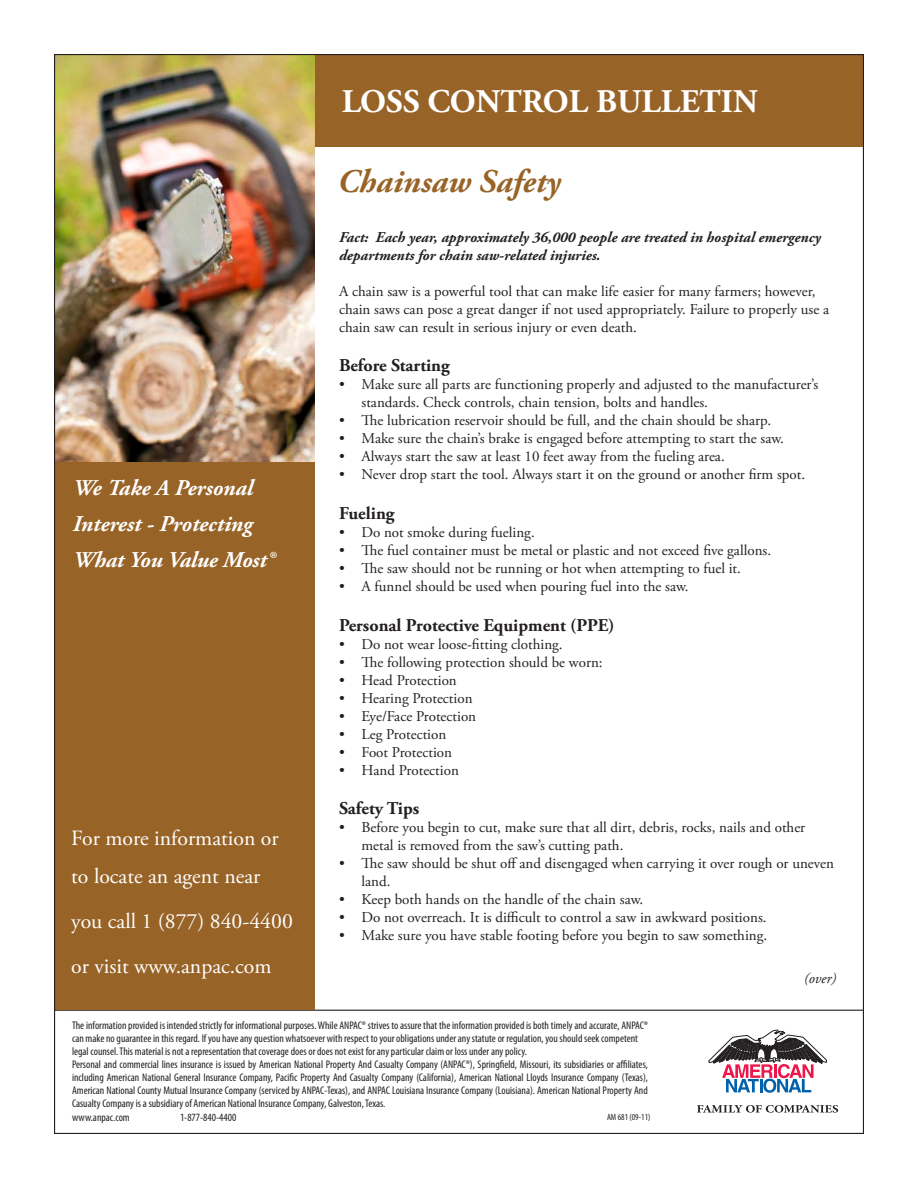
<style>
.page{position:relative;width:918px;height:1188px;background:#fff}
.page>*{position:absolute;margin:0;border:0;box-sizing:border-box;transform-origin:0 0}
.t1{font:700 33px "Adobe Garamond Pro";color:#fff}
.t2{font:italic 700 33px "Adobe Garamond Pro";color:#986327}
.t3{font:italic 700 22.5px/36px "Adobe Garamond Pro";color:#fff}
.t4{font:21.75px/37.5px "Adobe Garamond Pro";color:#fff}
.t5{font:700 18px "Adobe Garamond Pro";color:#231f20}
.t6{font:15px/18px "Adobe Garamond Pro";color:#231f20}
.t7{font:italic 700 15px/18px "Adobe Garamond Pro";color:#231f20}
.t8{font:italic 15px "Adobe Garamond Pro";color:#231f20}
.t9{font:condensed 11.1px/13px "Myriad Pro";color:#231f20}
.t10{font:condensed 9px "Myriad Pro";color:#231f20}
</style>
<div class="page">
<hr style="left:54px;top:1010px;width:810px;height:1px;background:#231f20">
<div style="left:312px;top:55px;width:551px;height:92px;background:#986327"></div>
<div style="left:54px;top:455px;width:261px;height:555px;background:#986327"></div>
<svg style="left:708px;top:1030px;width:119px;height:63px"></svg>
<svg style="left:697px;top:1105px;width:141px;height:8px"></svg>
<img style="left:56px;top:56px;width:259px;height:406px">
<h1 class="t1" style="left:342px;top:82px;width:417px">LOSS CONTROL BULLETIN</h1>
<h2 class="t3" style="left:73px;top:471px;width:203px">We Take A Personal<br>Interest - Protecting<br>What You Value Most®</h2>
<h3 class="t4" style="left:71px;top:821px;width:209px">For more information or to locate an agent near</h3>
<h3 class="t4" style="left:71px;top:899px;width:223px;line-height:45px">you call 1 (877) 840-4400 or visit www.anpac.com</h3>
<h1 class="t2" style="left:338px;top:162px;width:225px">Chainsaw Safety</h1>
<p class="t7" style="left:339px;top:228px;width:483px">Fact: Each year, approximately 36,000 people are treated in hospital emergency departments for chain saw-related injuries.</p>
<p class="t6" style="left:339px;top:283px;width:492px">A chain saw is a powerful tool that can make life easier for many farmers; however, chain saws can pose a great danger if not used appropriately. Failure to properly use a chain saw can result in serious injury or even death.</p>
<p class="t5" style="left:339px;top:355px;width:112px">Before Starting</p>
<p class="t6" style="left:362px;top:376px;width:458px;text-indent:-22px">• Make sure all parts are functioning properly and adjusted to the manufacturer’s standards. Check controls, chain tension, bolts and handles.</p>
<p class="t6" style="left:339px;top:412px;width:434px">• The lubrication reservoir should be full, and the chain should be sharp.</p>
<p class="t6" style="left:339px;top:430px;width:446px">• Make sure the chain’s brake is engaged before attempting to start the saw.</p>
<p class="t6" style="left:339px;top:448px;width:387px">• Always start the saw at least 10 feet away from the fueling area.</p>
<p class="t6" style="left:339px;top:466px;width:468px">• Never drop start the tool. Always start it on the ground or another firm spot.</p>
<p class="t5" style="left:339px;top:503px;width:57px">Fueling</p>
<p class="t6" style="left:339px;top:524px;width:197px">• Do not smoke during fueling.</p>
<p class="t6" style="left:339px;top:542px;width:434px">• The fuel container must be metal or plastic and not exceed five gallons.</p>
<p class="t6" style="left:339px;top:560px;width:404px">• The saw should not be running or hot when attempting to fuel it.</p>
<p class="t6" style="left:339px;top:578px;width:351px">• A funnel should be used when pouring fuel into the saw.</p>
<p class="t5" style="left:339px;top:614px;width:277px">Personal Protective Equipment (PPE)</p>
<p class="t6" style="left:339px;top:635px;width:225px">• Do not wear loose-fitting clothing.</p>
<p class="t6" style="left:339px;top:653px;width:265px">• The following protection should be worn:</p>
<p class="t6" style="left:339px;top:671px;width:119px">• Head Protection</p>
<p class="t6" style="left:339px;top:689px;width:135px">• Hearing Protection</p>
<p class="t6" style="left:339px;top:707px;width:139px">• Eye/Face Protection</p>
<p class="t6" style="left:339px;top:725px;width:109px">• Leg Protection</p>
<p class="t6" style="left:339px;top:743px;width:115px">• Foot Protection</p>
<p class="t6" style="left:339px;top:761px;width:121px">• Hand Protection</p>
<p class="t5" style="left:339px;top:798px;width:82px">Safety Tips</p>
<p class="t6" style="left:362px;top:819px;width:445px;text-indent:-22px">• Before you begin to cut, make sure that all dirt, debris, rocks, nails and other metal is removed from the saw’s cutting path.</p>
<p class="t6" style="left:362px;top:855px;width:474px;text-indent:-22px">• The saw should be shut off and disengaged when carrying it over rough or uneven land.</p>
<p class="t6" style="left:339px;top:891px;width:306px">• Keep both hands on the handle of the chain saw.</p>
<p class="t6" style="left:339px;top:909px;width:429px">• Do not overreach. It is difficult to control a saw in awkward positions.</p>
<p class="t6" style="left:339px;top:927px;width:430px">• Make sure you have stable footing before you begin to saw something.</p>
<p class="t8" style="left:804px;top:970px;width:34px">(over)</p>
<p class="t9" style="left:72px;top:1019px;width:578px">The information provided is intended strictly for informational purposes. While ANPAC® strives to assure that the information provided is both timely and accurate, ANPAC® can make no guarantee in this regard. If you have any question whatsoever with respect to your obligations under any statute or regulation, you should seek competent legal counsel. This material is not a representation that coverage does or does not exist for any particular claim or loss under any policy.<br>Personal and commercial lines insurance is issued by American National Property And Casualty Company (ANPAC®), Springfield, Missouri, its subsidiaries or affiliates, including American National General Insurance Company, Pacific Property And Casualty Company (California), American National Lloyds Insurance Company (Texas), American National County Mutual Insurance Company (serviced by ANPAC-Texas), and ANPAC Louisiana Insurance Company (Louisiana). American National Property And Casualty Company is a subsidiary of American National Insurance Company, Galveston, Texas.<br>www.anpac.com</p>
<p class="t9" style="left:180px;top:1111px;width:58px">1-877-840-4400</p>
<p class="t10" style="left:607px;top:1112px;width:45px">AM 681 (09-11)</p>
</div>
